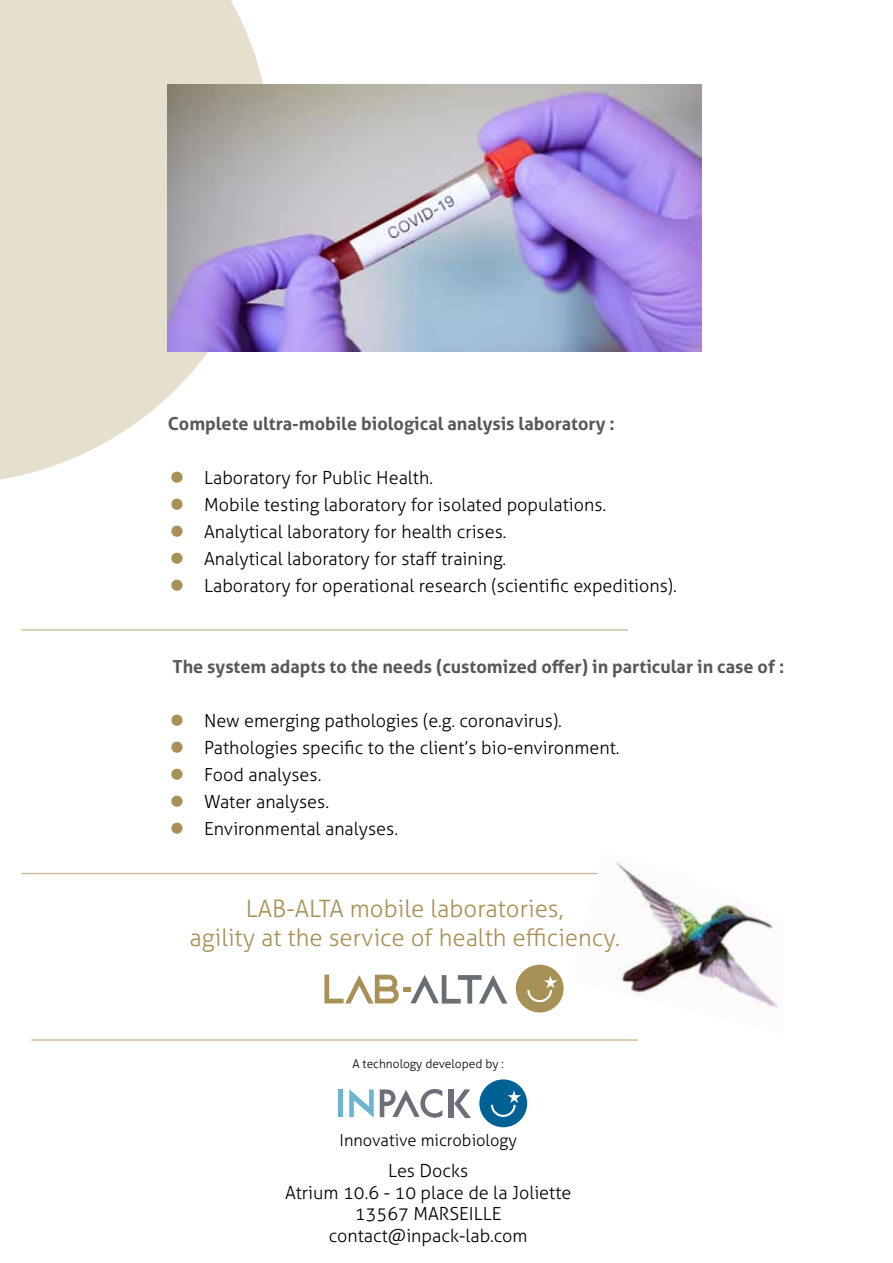
<style>
.page{position:relative;width:893px;height:1263px;background:#fff}
.page>*{position:absolute;margin:0;border:0;box-sizing:border-box;transform-origin:0 0}
.t1{font:300 24px/28.8px "Aller";color:#a89156;text-align:center}
.t2{font:300 18px/21.6px "Aller";color:#000;text-align:center}
.t3{font:700 18px "Aller";color:#58585a}
.t4{font:300 16.5px "Aller";color:#000}
.t5{font:300 12px "Aller";color:#000}
.s1{font-size:49.5px;color:#a89156}
</style>
<div class="page">
<svg style="left:0;top:0;width:263px;height:480px;fill:#e6dfce"></svg>
<img style="left:168px;top:84px;width:534px;height:268px">
<hr style="left:21px;top:629px;width:607px;height:2px;background:#a89156">
<hr style="left:21px;top:873px;width:607px;height:1px;background:#a89156">
<img style="left:569px;top:862px;width:209px;height:156px">
<hr style="left:339px;top:1089px;width:4px;height:28px;background:#6bb5d1">
<svg style="left:349px;top:1089px;width:25px;height:29px"></svg>
<svg style="left:380px;top:1089px;width:62px;height:29px"></svg>
<svg style="left:454px;top:1089px;width:17px;height:29px"></svg>
<div style="left:448px;top:1089px;width:5px;height:29px;background:#6e6e7a"></div>
<hr style="left:31px;top:1039px;width:607px;height:2px;background:#a89156">
<div style="left:516px;top:965px;width:48px;height:47px;background:#a89156;border-radius:24px"></div>
<svg style="left:527px;top:976px;width:30px;height:26px"></svg>
<svg style="left:324px;top:975px;width:183px;height:28px"></svg>
<div style="left:479px;top:1079px;width:48px;height:48px;background:#006194;border-radius:24px"></div>
<svg style="left:491px;top:1090px;width:30px;height:27px"></svg>
<p class="t3" style="left:168px;top:412px;width:448px">Complete ultra-mobile biological analysis laboratory :</p>
<p class="t2" style="left:168px;top:467px;width:267px"><span class="s1">•</span> Laboratory for Public Health.</p>
<p class="t2" style="left:168px;top:494px;width:440px"><span class="s1">•</span> Mobile testing laboratory for isolated populations.</p>
<p class="t2" style="left:168px;top:521px;width:340px"><span class="s1">•</span> Analytical laboratory for health crises.</p>
<p class="t2" style="left:168px;top:548px;width:340px"><span class="s1">•</span> Analytical laboratory for staff training.</p>
<p class="t2" style="left:168px;top:575px;width:510px"><span class="s1">•</span> Laboratory for operational research (scientific expeditions).</p>
<p class="t3" style="left:172px;top:655px;width:613px">The system adapts to the needs (customized offer) in particular in case of :</p>
<p class="t2" style="left:168px;top:710px;width:396px"><span class="s1">•</span> New emerging pathologies (e.g. coronavirus).</p>
<p class="t2" style="left:168px;top:737px;width:453px"><span class="s1">•</span> Pathologies specific to the client’s bio-environment.</p>
<p class="t2" style="left:168px;top:764px;width:155px"><span class="s1">•</span> Food analyses.</p>
<p class="t2" style="left:168px;top:791px;width:163px"><span class="s1">•</span> Water analyses.</p>
<p class="t2" style="left:168px;top:818px;width:232px"><span class="s1">•</span> Environmental analyses.</p>
<h1 class="t1" style="left:190px;top:894px;width:432px">LAB-ALTA mobile laboratories,<br>agility at the service of health efficiency.</h1>
<p class="t5" style="left:352px;top:1056px;width:153px">A technology developed by :</p>
<p class="t4" style="left:340px;top:1130px;width:179px">Innovative microbiology</p>
<p class="t2" style="left:285px;top:1160px;width:288px">Les Docks<br>Atrium 10.6 - 10 place de la Joliette<br>13567 MARSEILLE contact@inpack-lab.com</p>
</div>
